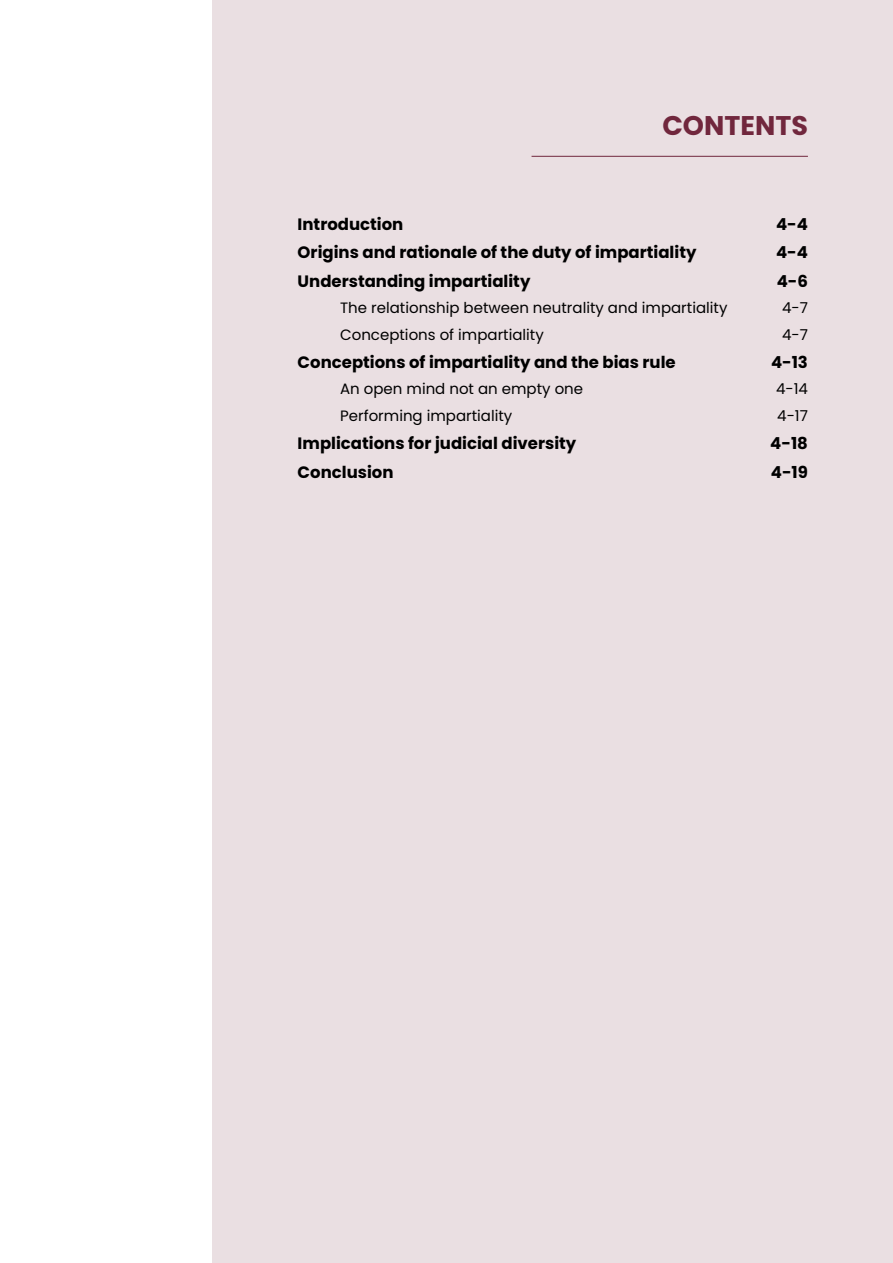
<style>
.page{position:relative;width:893px;height:1263px;background:#fff}
.page>*{position:absolute;margin:0;border:0;box-sizing:border-box;transform-origin:0 0}
.Heading_1_right{font:700 27px "Poppins";color:#71273d}
.TOC_1_Main{font:700 16.5px "Poppins";color:#000}
.TOC_2_Main{font:15px "Poppins";color:#000}
</style>
<div class="page">
<div style="left:213px;top:0;width:680px;height:1263px;background:#eadfe2"></div>
<hr style="left:531px;top:156px;width:277px;height:1px;background:#71273d">
<p class="Heading_1_right" style="left:662px;top:110px;width:147px">CONTENTS</p>
<p class="TOC_1_Main" style="left:298px;top:215px;width:107px">Introduction</p>
<p class="TOC_1_Main" style="left:776px;top:215px;width:33px">4-4</p>
<p class="TOC_1_Main" style="left:298px;top:243px;width:400px">Origins and rationale of the duty of impartiality</p>
<p class="TOC_1_Main" style="left:776px;top:243px;width:33px">4-4</p>
<p class="TOC_1_Main" style="left:298px;top:271px;width:234px">Understanding impartiality</p>
<p class="TOC_1_Main" style="left:777px;top:271px;width:33px">4-6</p>
<p class="TOC_2_Main" style="left:340px;top:299px;width:389px">The relationship between neutrality and impartiality</p>
<p class="TOC_2_Main" style="left:782px;top:299px;width:27px">4-7</p>
<p class="TOC_2_Main" style="left:340px;top:326px;width:205px">Conceptions of impartiality</p>
<p class="TOC_2_Main" style="left:782px;top:326px;width:27px">4-7</p>
<p class="TOC_1_Main" style="left:298px;top:352px;width:380px">Conceptions of impartiality and the bias rule</p>
<p class="TOC_1_Main" style="left:771px;top:352px;width:38px">4-13</p>
<p class="TOC_2_Main" style="left:340px;top:380px;width:244px">An open mind not an empty one</p>
<p class="TOC_2_Main" style="left:776px;top:380px;width:33px">4-14</p>
<p class="TOC_2_Main" style="left:340px;top:407px;width:174px">Performing impartiality</p>
<p class="TOC_2_Main" style="left:777px;top:407px;width:32px">4-17</p>
<p class="TOC_1_Main" style="left:298px;top:434px;width:280px">Implications for judicial diversity</p>
<p class="TOC_1_Main" style="left:770px;top:434px;width:39px">4-18</p>
<p class="TOC_1_Main" style="left:298px;top:462px;width:97px">Conclusion</p>
<p class="TOC_1_Main" style="left:771px;top:462px;width:39px">4-19</p>
</div>
